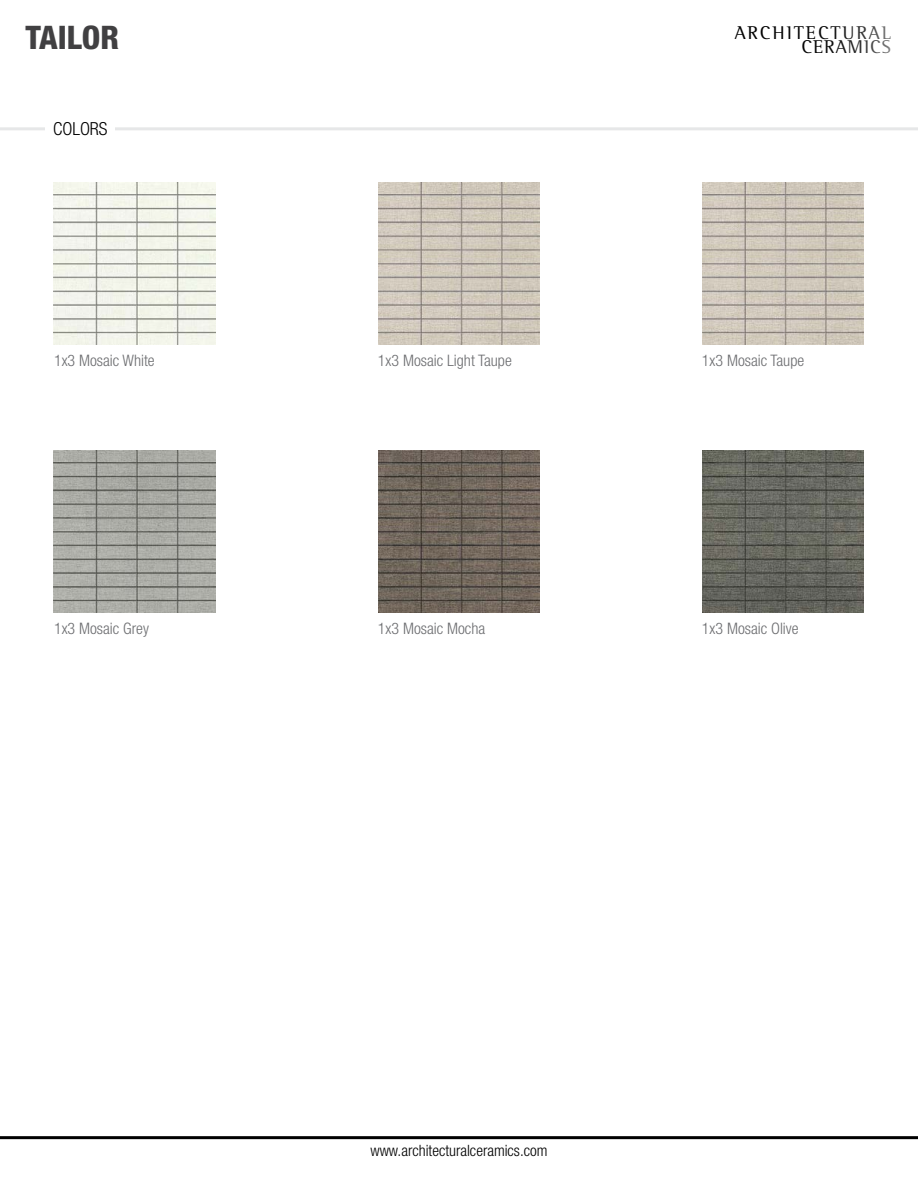
<style>
.page{position:relative;width:918px;height:1188px;background:#fff}
.page>*{position:absolute;margin:0;border:0;box-sizing:border-box;transform-origin:0 0}
.t1{font:800 condensed 32.4px "Helvetica Neue LT Std";color:#414042}
.t2{font:19.05px/14.1px "Rotis Semi Serif Std";letter-spacing:.1em;color:#000;text-align:right}
.t3{font:300 condensed 18px "Helvetica Neue LT Std";letter-spacing:-.005em;color:#000}
.t4{font:300 condensed 15.9px "Helvetica Neue";color:#6d6e71}
.t5{font:300 condensed 15.6px "Helvetica Neue LT Std";color:#000}
</style>
<div class="page">
<hr style="left:0;top:1136px;width:918px;height:3px;background:#000">
<hr style="left:0;top:127px;width:918px;height:3px;background:#e6e7e8">
<div style="left:46px;top:115px;width:69px;height:27px;background:#fff"></div>
<img style="left:54px;top:183px;width:162px;height:162px">
<img style="left:702px;top:183px;width:162px;height:162px">
<img style="left:378px;top:183px;width:162px;height:162px">
<img style="left:702px;top:450px;width:162px;height:162px">
<img style="left:54px;top:450px;width:162px;height:162px">
<img style="left:378px;top:450px;width:162px;height:162px">
<h1 class="t1" style="left:26px;top:17px;width:95px">TAILOR</h1>
<p class="t3" style="left:53px;top:119px;width:56px">COLORS</p>
<p class="t2" style="left:735px;top:26px;width:158px">ARCHITECTURAL<br>CERAMICS</p>
<p class="t4" style="left:54px;top:352px;width:102px">1x3 Mosaic White</p>
<p class="t4" style="left:378px;top:352px;width:135px">1x3 Mosaic Light Taupe</p>
<p class="t4" style="left:702px;top:352px;width:104px">1x3 Mosaic Taupe</p>
<p class="t4" style="left:54px;top:620px;width:96px">1x3 Mosaic Grey</p>
<p class="t4" style="left:378px;top:620px;width:109px">1x3 Mosaic Mocha</p>
<p class="t4" style="left:702px;top:620px;width:98px">1x3 Mosaic Olive</p>
<p class="t5" style="left:370px;top:1142px;width:179px">www.architecturalceramics.com</p>
</div>
